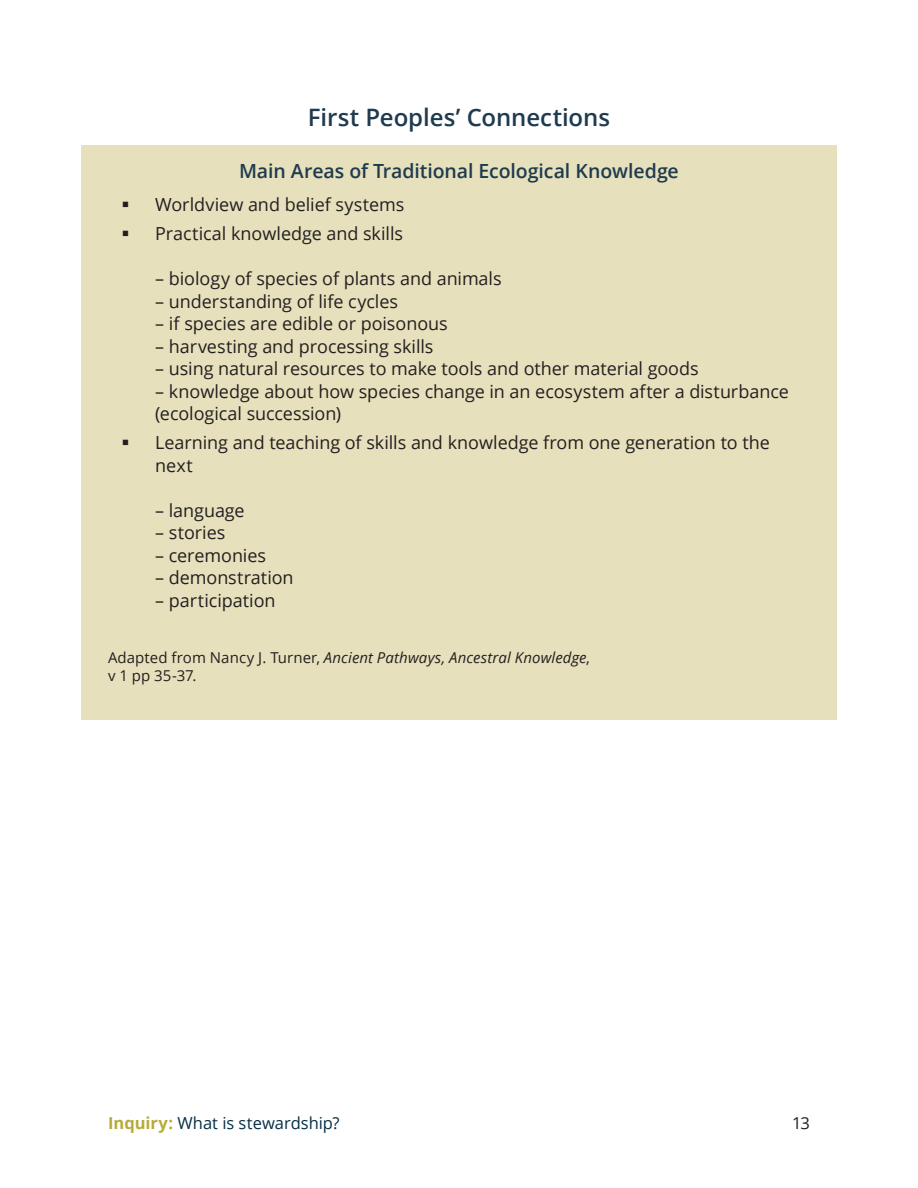
<style>
.page{position:relative;width:918px;height:1188px;background:#fff}
.page>*{position:absolute;margin:0;border:0;box-sizing:border-box;transform-origin:0 0}
.t1{font:600 24px "Open Sans";letter-spacing:-.005em;color:#1e3b4f}
.t2{font:600 19.5px "Open Sans";letter-spacing:-.005em;color:#1e3b4f}
.t3{font:18px/22.5px "Open Sans";letter-spacing:-.005em;color:#231f20}
.t4{font:16.5px "Open Sans";color:#052f44}
.t5{font:16.5px "Open Sans";color:#231f20}
.t6{font:15px/18px "Open Sans";color:#231f20}
.s1{font-style:italic}
.s2{font-weight:700;color:#b6ab38}
</style>
<div class="page">
<div style="left:81px;top:145px;width:756px;height:574px;background:#e6e0bc"></div>
<h1 class="t1" style="left:308px;top:101px;width:304px">First Peoples’ Connections</h1>
<p class="t2" style="left:239px;top:157px;width:441px">Main Areas of Traditional Ecological Knowledge</p>
<p class="t3" style="left:121px;top:193px;width:284px">▪ Worldview and belief systems</p>
<p class="t3" style="left:121px;top:222px;width:283px">▪ Practical knowledge and skills</p>
<p class="t3" style="left:155px;top:267px;width:348px">– biology of species of plants and animals</p>
<p class="t3" style="left:155px;top:289px;width:244px">– understanding of life cycles</p>
<p class="t3" style="left:155px;top:312px;width:294px">– if species are edible or poisonous</p>
<p class="t3" style="left:155px;top:334px;width:280px">– harvesting and processing skills</p>
<p class="t3" style="left:155px;top:357px;width:545px">– using natural resources to make tools and other material goods</p>
<p class="t3" style="left:155px;top:379px;width:635px">– knowledge about how species change in an ecosystem after a disturbance (ecological succession)</p>
<p class="t3" style="left:155px;top:431px;width:616px;text-indent:-34px">▪ Learning and teaching of skills and knowledge from one generation to the next</p>
<p class="t3" style="left:155px;top:499px;width:91px">– language</p>
<p class="t3" style="left:155px;top:521px;width:72px">– stories</p>
<p class="t3" style="left:155px;top:544px;width:112px">– ceremonies</p>
<p class="t3" style="left:155px;top:566px;width:140px">– demonstration</p>
<p class="t3" style="left:155px;top:589px;width:122px">– participation</p>
<p class="t6" style="left:108px;top:648px;width:483px">Adapted from Nancy J. Turner, <span class="s1">Ancient Pathways, Ancestral Knowledge</span>, v 1 pp 35-37.</p>
<p class="t4" style="left:108px;top:1112px;width:233px"><span class="s2">Inquiry:</span> What is stewardship?</p>
<p class="t5" style="left:792px;top:1112px;width:19px">13</p>
</div>
